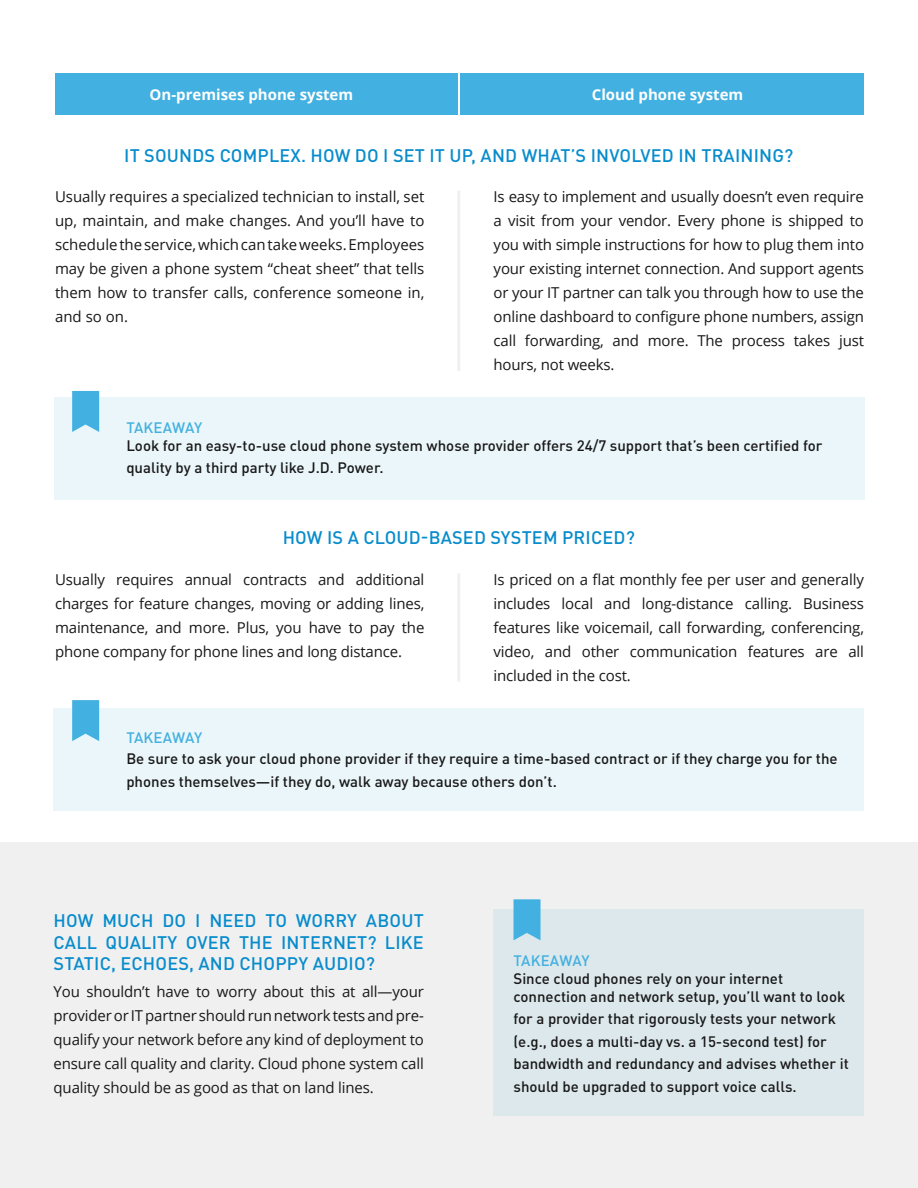
<style>
.page{position:relative;width:918px;height:1188px;background:#fff}
.page>*{position:absolute;margin:0;border:0;box-sizing:border-box;transform-origin:0 0}
.t1{font:500 18px/21.6px "DINOT";letter-spacing:.01em;color:#088ccc;text-align:justify}
.t2{font:15px/24px "Open Sans";letter-spacing:-.01em;color:#191819;text-align:justify}
.t3{font:500 15px/22.5px "DINOT";color:#191819}
.t4{font:700 15px "Open Sans";color:#fff}
.t5{font:500 15px "DINOT";color:#42b0e0}
</style>
<div class="page">
<div style="left:0;top:842px;width:918px;height:346px;background:#f0f0f1"></div>
<div style="left:54px;top:398px;width:811px;height:102px;background:#eaf6f9"></div>
<svg style="left:72px;top:391px;width:27px;height:41px"></svg>
<div style="left:54px;top:709px;width:810px;height:102px;background:#eaf6f9"></div>
<div style="left:55px;top:74px;width:402px;height:41px;background:#42b0e0"></div>
<div style="left:460px;top:74px;width:404px;height:41px;background:#42b0e0"></div>
<hr style="left:457px;top:191px;width:3px;height:180px;background:#f0f0f1">
<hr style="left:457px;top:573px;width:3px;height:109px;background:#f0f0f1">
<svg style="left:72px;top:700px;width:27px;height:41px"></svg>
<div style="left:494px;top:909px;width:370px;height:207px;background:#dce8eb"></div>
<svg style="left:514px;top:899px;width:27px;height:41px"></svg>
<p class="t4" style="left:150px;top:84px;width:205px">On-premises phone system</p>
<p class="t4" style="left:592px;top:84px;width:153px">Cloud phone system</p>
<p class="t1" style="left:124px;top:144px;width:671px">IT SOUNDS COMPLEX. HOW DO I SET IT UP, AND WHAT’S INVOLVED IN TRAINING?</p>
<p class="t2" style="left:55px;top:184px;width:371px">Usually requires a specialized technician to install, set up, maintain, and make changes. And you’ll have to schedule the service, which can take weeks. Employees may be given a phone system “cheat sheet” that tells them how to transfer calls, conference someone in, and so on.</p>
<p class="t2" style="left:494px;top:184px;width:372px">Is easy to implement and usually doesn’t even require a visit from your vendor. Every phone is shipped to you with simple instructions for how to plug them into your existing internet connection. And support agents or your IT partner can talk you through how to use the online dashboard to configure phone numbers, assign call forwarding, and more. The process takes just hours, not weeks.</p>
<p class="t5" style="left:126px;top:418px;width:77px">TAKEAWAY</p>
<p class="t3" style="left:126px;top:434px;width:698px">Look for an easy-to-use cloud phone system whose provider offers 24/7 support that’s been certified for quality by a third party like J.D. Power.</p>
<p class="t1" style="left:283px;top:527px;width:354px">HOW IS A CLOUD-BASED SYSTEM PRICED?</p>
<p class="t2" style="left:55px;top:567px;width:371px">Usually requires annual contracts and additional charges for feature changes, moving or adding lines, maintenance, and more. Plus, you have to pay the phone company for phone lines and long distance.</p>
<p class="t2" style="left:494px;top:567px;width:372px">Is priced on a flat monthly fee per user and generally includes local and long-distance calling. Business features like voicemail, call forwarding, conferencing, video, and other communication features are all included in the cost.</p>
<p class="t5" style="left:126px;top:728px;width:77px">TAKEAWAY</p>
<p class="t3" style="left:126px;top:747px;width:713px">Be sure to ask your cloud phone provider if they require a time-based contract or if they charge you for the phones themselves—if they do, walk away because others don’t.</p>
<p class="t1" style="left:54px;top:910px;width:372px">HOW MUCH DO I NEED TO WORRY ABOUT CALL QUALITY OVER THE INTERNET? LIKE STATIC, ECHOES, AND CHOPPY AUDIO?</p>
<p class="t2" style="left:54px;top:980px;width:372px">You shouldn’t have to worry about this at all—your provider or IT partner should run network tests and pre&shy;qualify your network before any kind of deployment to ensure call quality and clarity. Cloud phone system call quality should be as good as that on land lines.</p>
<p class="t5" style="left:514px;top:951px;width:77px">TAKEAWAY</p>
<p class="t3" style="left:514px;top:969px;width:333px;line-height:18px">Since cloud phones rely on your internet connection and network setup, you’ll want to look</p>
<p class="t3" style="left:514px;top:1007px;width:337px">for a provider that rigorously tests your network (e.g., does a multi-day vs. a 15-second test) for bandwidth and redundancy and advises whether it should be upgraded to support voice calls.</p>
</div>
